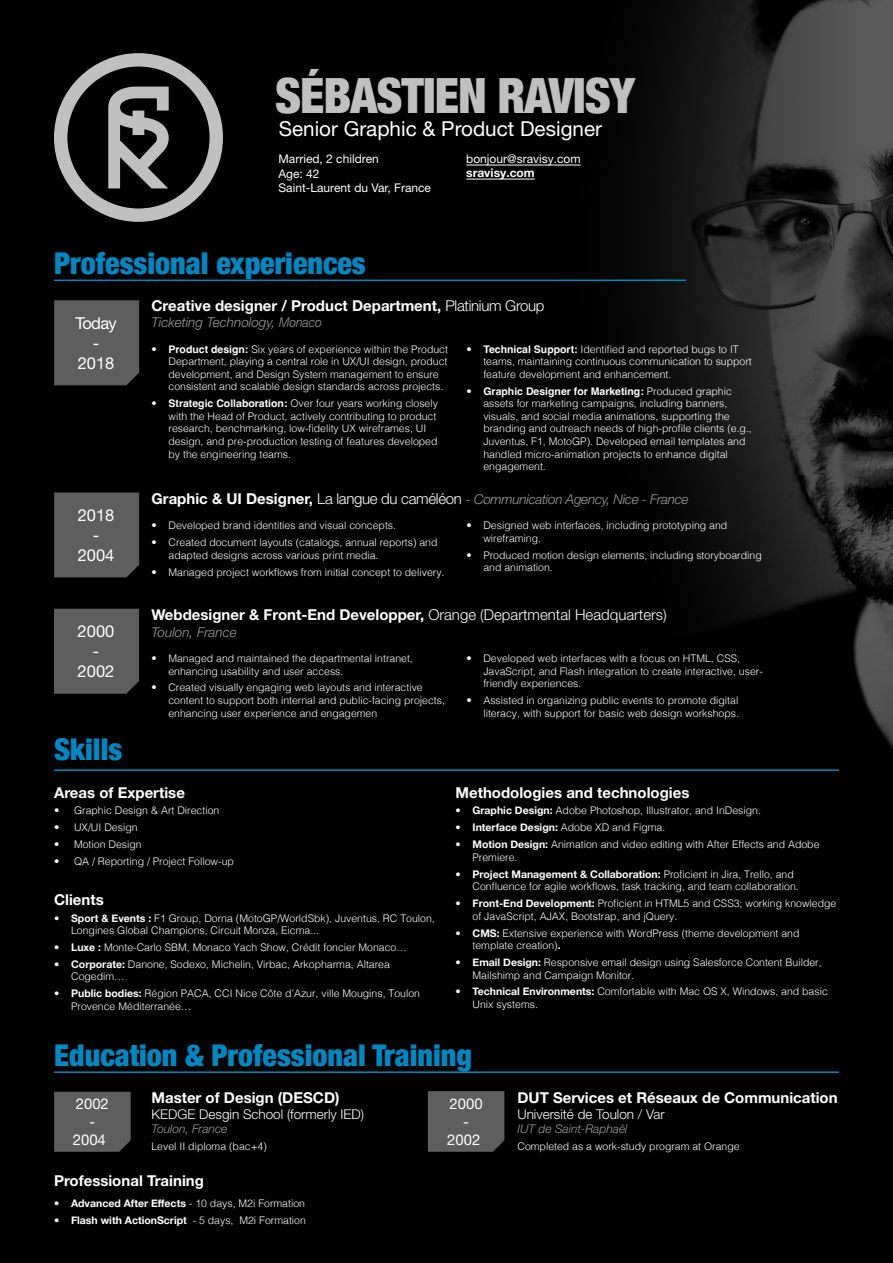
<style>
.page{position:relative;width:893px;height:1263px;background:#000}
.page>*{position:absolute;margin:0;border:0;box-sizing:border-box;transform-origin:0 0}
.t1{font:900 condensed 48.6px "Helvetica Neue";letter-spacing:-.02em;color:#c1c0c0}
.t2{font:900 condensed 30px "Helvetica Neue";color:#0088c2}
.t3{font:20.7px "Helvetica Neue LT Std";color:#fff}
.t4{font:16.5px/19.8px "Helvetica Neue LT Std";color:#fff;text-align:center}
.t5{font:16.5px/19.8px "Helvetica Neue LT Std";letter-spacing:-.04em;color:#fff;text-align:center}
.t6{font:700 15px "Helvetica Neue LT Std";color:#fff}
.t7{font:14.85px/17.9px "Helvetica Neue LT Std";color:#fff;text-align:center}
.t8{font:italic 300 13.5px "Helvetica Neue LT Std";letter-spacing:-.02em;color:#9d9d9c}
.t9{font:300 13.5px "Helvetica Neue LT Std";color:#fff}
.t10{font:italic 300 13.5px "Helvetica Neue LT Std";color:#9d9d9c}
.t11{font:12px/14.4px "Helvetica Neue LT Std";color:#fff}
.t12{font:italic 300 12px "Helvetica Neue LT Std";color:#9d9d9c}
.t13{font:700 12px "Helvetica Neue LT Std";color:#fff}
.t14{font:300 10.5px/12.6px "Helvetica";color:#fff}
.t15{font:700 10.5px "Helvetica Neue";color:#fff}
.s1{font-weight:300}
.s2{font-weight:700}
.s3{font-weight:700;font-style:normal;font-size:15px;color:#fff}
.s4{font-style:normal;font-size:15px;color:#fff}
.s5{font-family:"Helvetica Neue"}
.s6{font-family:"Helvetica Neue";font-weight:700}
.s7{font-family:"Helvetica";font-weight:300}
</style>
<div class="page">
<img style="left:213px;top:0;width:680px;height:749px">
<div style="left:54px;top:609px;width:85px;height:85px;background:#5f5e5e"></div>
<svg style="left:54px;top:53px;width:169px;height:169px"></svg>
<hr style="left:54px;top:280px;width:632px;height:1px;background:#0088c2">
<hr style="left:54px;top:769px;width:785px;height:2px;background:#0088c2">
<hr style="left:54px;top:1071px;width:785px;height:2px;background:#0088c2">
<div style="left:54px;top:300px;width:85px;height:85px;background:#5f5e5e"></div>
<div style="left:54px;top:1092px;width:77px;height:60px;background:#5f5e5e"></div>
<div style="left:428px;top:1091px;width:76px;height:61px;background:#5f5e5e"></div>
<div style="left:54px;top:492px;width:85px;height:85px;background:#5f5e5e"></div>
<hr style="left:466px;top:179px;width:69px;height:1px;background:#fff">
<hr style="left:466px;top:165px;width:115px;height:1px;background:#fff">
<h1 class="t1" style="left:275px;top:55px;width:362px">SÉBASTIEN RAVISY</h1>
<h3 class="t3" style="left:279px;top:116px;width:325px">Senior Graphic &amp; Product Designer</h3>
<p class="t11" style="left:279px;top:152px;width:154px">Married, 2 children<br>Age: 42<br>Saint-Laurent du Var, France</p>
<p class="t11" style="left:466px;top:152px;width:116px">bonjour@sravisy.com</p>
<p class="t13" style="left:466px;top:166px;width:70px">sravisy.com</p>
<h2 class="t2" style="left:54px;top:239px;width:313px">Professional experiences</h2>
<h3 class="t5" style="left:75px;top:313px;width:43px">Today -<br>2018</h3>
<h3 class="t4" style="left:78px;top:505px;width:38px">2018 -<br>2004</h3>
<h3 class="t4" style="left:78px;top:621px;width:38px">2000 -<br>2002</h3>
<h2 class="t2" style="left:54px;top:725px;width:70px">Skills</h2>
<h3 class="t6" style="left:151px;top:296px;width:395px">Creative designer / Product Department, <span class="s1">Platinium Group</span></h3>
<p class="t10" style="left:151px;top:314px;width:172px">Ticketing Technology, Monaco</p>
<p class="t14" style="left:168px;top:342px;width:281px;text-indent:-17px">• <span class="s2">Product design:</span> Six years of experience within the Product Department, playing a central role in UX/UI design, product development, and Design System management to ensure consistent and scalable design standards across projects.</p>
<p class="t14" style="left:168px;top:396px;width:271px;text-indent:-17px">• <span class="s2">Strategic Collaboration:</span> Over four years working closely with the Head of Product, actively contributing to product research, benchmarking, low-fidelity UX wireframes, UI design, and pre-production testing of features developed by the engineering teams.</p>
<p class="t14" style="left:483px;top:342px;width:270px;text-indent:-17px">• <span class="s2">Technical Support:</span> Identified and reported bugs to IT teams, maintaining continuous communication to support feature development and enhancement.</p>
<p class="t14" style="left:483px;top:384px;width:270px;text-indent:-17px">• <span class="s2">Graphic Designer for Marketing:</span> Produced graphic assets for marketing campaigns, including banners, visuals, and social media animations, supporting the branding and outreach needs of high-profile clients (e.g., Juventus, F1, MotoGP). Developed email templates and handled micro-animation projects to enhance digital engagement.</p>
<p class="t8" style="left:151px;top:491px;width:538px"><span class="s3">Graphic &amp; UI Designer,</span> <span class="s4">La langue du caméléon</span> - Communication Agency, Nice - France</p>
<p class="t14" style="left:151px;top:518px;width:246px">• Developed brand identities and visual concepts.</p>
<p class="t14" style="left:168px;top:535px;width:271px;text-indent:-17px">• Created document layouts (catalogs, annual reports) and adapted designs across various print media.</p>
<p class="t14" style="left:151px;top:565px;width:295px">• Managed project workflows from initial concept to delivery.</p>
<p class="t14" style="left:483px;top:518px;width:245px;text-indent:-17px">• Designed web interfaces, including prototyping and wireframing.</p>
<p class="t14" style="left:483px;top:548px;width:280px;text-indent:-17px">• Produced motion design elements, including storyboarding and animation.</p>
<h3 class="t6" style="left:151px;top:606px;width:517px">Webdesigner &amp; Front-End Developper, <span class="s1">Orange (Departmental Headquarters)</span></h3>
<p class="t10" style="left:151px;top:624px;width:87px">Toulon, France</p>
<p class="t14" style="left:168px;top:651px;width:246px;text-indent:-17px">• Managed and maintained the departmental intranet, enhancing usability and user access.</p>
<p class="t14" style="left:168px;top:681px;width:278px;text-indent:-17px">• Created visually engaging web layouts and interactive content to support both internal and public-facing projects, enhancing user experience and engagemen</p>
<p class="t14" style="left:483px;top:651px;width:281px;text-indent:-17px">• Developed web interfaces with a focus on HTML, CSS,<br>JavaScript, and Flash integration to create interactive, user&shy;friendly experiences.</p>
<p class="t14" style="left:466px;top:693px;width:274px;text-align:right">• Assisted in organizing public events to promote digital literacy, with support for basic web design workshops.</p>
<h3 class="t6" style="left:54px;top:783px;width:132px">Areas of Expertise</h3>
<p class="t14" style="left:54px;top:804px;width:167px">• Graphic Design &amp; Art Direction</p>
<p class="t14" style="left:54px;top:820px;width:85px">• UX/UI Design</p>
<p class="t14" style="left:54px;top:837px;width:89px">• Motion Design</p>
<p class="t14" style="left:54px;top:854px;width:181px">• QA / Reporting / Project Follow-up</p>
<h3 class="t6" style="left:54px;top:890px;width:51px">Clients</h3>
<p class="t14" style="left:71px;top:911px;width:365px;text-indent:-17px"><span class="s5">•</span> <span class="s6">Sport &amp; Events :</span> F1 Group, Dorna (MotoGP/WorldSbk), Juventus, RC Toulon,<br>Longines Global Champions, Circuit Monza, Eicma...</p>
<p class="t14" style="left:54px;top:940px;width:354px"><span class="s5">•</span> <span class="s6">Luxe :</span> Monte-Carlo SBM, Monaco Yach Show, Crédit foncier Monaco…</p>
<p class="t14" style="left:71px;top:957px;width:320px;text-indent:-17px"><span class="s5">•</span> <span class="s6">Corporate:</span> Danone, Sodexo, Michelin, Virbac, Arkopharma, Altarea<br>Cogedim…</p>
<p class="t14" style="left:71px;top:986px;width:350px;text-indent:-17px"><span class="s5">•</span> <span class="s6">Public bodies:</span> Région PACA, CCI Nice Côte d’Azur, ville Mougins, Toulon<br>Provence Méditerranée…</p>
<h3 class="t6" style="left:456px;top:783px;width:235px">Methodologies and technologies</h3>
<p class="t14" style="left:456px;top:804px;width:307px"><span class="s5">•</span> <span class="s6">Graphic Design:</span> Adobe Photoshop, Illustrator, and InDesign.</p>
<p class="t15" style="left:456px;top:819px;width:211px"><span class="s1">•</span> Interface Design: <span class="s7">Adobe XD and Figma.</span></p>
<p class="t14" style="left:473px;top:837px;width:348px;text-indent:-17px"><span class="s5">•</span> <span class="s6">Motion Design:</span> Animation and video editing with After Effects and Adobe<br>Premiere.</p>
<p class="t15" style="left:456px;top:866px;width:340px"><span class="s1">•</span> Project Management &amp; Collaboration: <span class="s7">Proficient in Jira, Trello, and</span></p>
<p class="t14" style="left:473px;top:879px;width:328px">Confluence for agile workflows, task tracking, and team collaboration.</p>
<p class="t14" style="left:473px;top:896px;width:365px;text-indent:-17px"><span class="s5">•</span> <span class="s6">Front-End Development:</span> Proficient in HTML5 and CSS3; working knowledge of JavaScript, AJAX, Bootstrap, and jQuery.</p>
<p class="t14" style="left:473px;top:926px;width:328px;text-indent:-17px"><span class="s5">•</span> <span class="s6">CMS:</span> Extensive experience with WordPress (theme development and template creation)<span class="s6">.</span></p>
<p class="t14" style="left:473px;top:955px;width:351px;text-indent:-17px"><span class="s5">•</span> <span class="s6">Email Design:</span> Responsive email design using Salesforce Content Builder,<br>Mailshimp and Campaign Monitor.</p>
<p class="t14" style="left:473px;top:985px;width:357px;text-indent:-17px"><span class="s5">•</span> <span class="s6">Technical Environments:</span> Comfortable with Mac OS X, Windows, and basic<br>Unix systems.</p>
<h2 class="t2" style="left:54px;top:1031px;width:419px">Education &amp; Professional Training</h2>
<h3 class="t6" style="left:151px;top:1088px;width:190px">Master of Design (DESCD)</h3>
<p class="t9" style="left:151px;top:1106px;width:214px">KEDGE Desgin School (formerly IED)</p>
<p class="t12" style="left:151px;top:1122px;width:78px">Toulon, France</p>
<p class="t14" style="left:151px;top:1139px;width:117px">Level II diploma (bac+4)</p>
<h3 class="t6" style="left:54px;top:1171px;width:151px">Professional Training</h3>
<p class="t15" style="left:54px;top:1195px;width:253px"><span class="s1">•</span> Advanced After Effects <span class="s7">- 10 days, M2i Formation</span></p>
<p class="t15" style="left:54px;top:1212px;width:253px"><span class="s1">•</span> Flash with ActionScript <span class="s7">- 5 days, M2i Formation</span></p>
<h3 class="t7" style="left:73px;top:1095px;width:38px">2002 -<br>2004</h3>
<h3 class="t7" style="left:447px;top:1094px;width:37px">2000 -<br>2002</h3>
<h3 class="t6" style="left:517px;top:1088px;width:322px">DUT Services et Réseaux de Communication</h3>
<p class="t9" style="left:517px;top:1106px;width:149px">Université de Toulon / Var</p>
<p class="t12" style="left:517px;top:1122px;width:112px">IUT de Saint-Raphaël</p>
<p class="t14" style="left:517px;top:1139px;width:224px">Completed as a work-study program at Orange</p>
</div>
